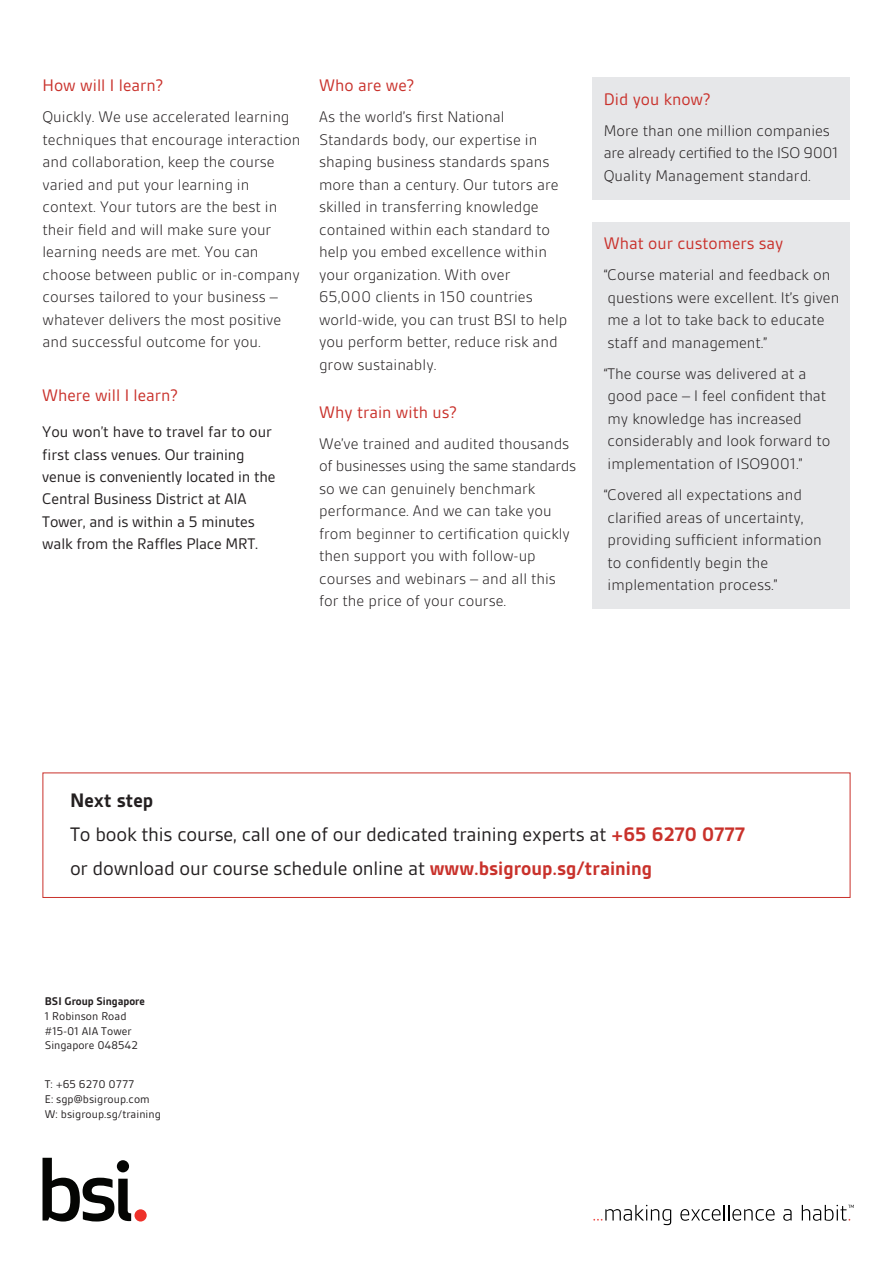
<style>
.page{position:relative;width:893px;height:1263px;background:#fff}
.page>*{position:absolute;margin:0;border:0;box-sizing:border-box;transform-origin:0 0}
.t1{font:21px/34px "BSI Gesta";letter-spacing:-.01em;color:#231f20}
.t2{font:18px "BSI Gesta";color:#c9312b}
.t3{font:300 16.5px/22.5px "BSI Gesta";color:#231f20}
.t4{font:16.5px/22.4px "BSI Gesta";letter-spacing:-.01em;color:#231f20}
.t5{font:12px/14.9px "BSI Gesta";letter-spacing:.005em;color:#231f20}
.t6{font:700 12px "BSI Gesta";letter-spacing:-.005em;color:#231f20}
.s1{font-weight:700}
.s2{font-weight:700;color:#c9312b}
</style>
<div class="page">
<div style="left:43px;top:772px;width:807px;height:126px;border:1px solid #c9312b"></div>
<div style="left:592px;top:78px;width:258px;height:122px;background:#e6e7e9"></div>
<div style="left:592px;top:222px;width:258px;height:386px;background:#e6e7e9"></div>
<svg style="left:43px;top:1158px;width:88px;height:63px"></svg>
<div style="left:134px;top:1209px;width:13px;height:12px;background:#ee312a;border-radius:50%"></div>
<svg style="left:593px;top:1205px;width:78px;height:20px"></svg>
<svg style="left:680px;top:1205px;width:95px;height:16px"></svg>
<svg style="left:783px;top:1209px;width:9px;height:12px"></svg>
<svg style="left:802px;top:1205px;width:52px;height:16px"></svg>
<p class="t2" style="left:43px;top:76px;width:122px">How will I learn?</p>
<p class="t3" style="left:43px;top:106px;width:259px">Quickly. We use accelerated learning techniques that encourage interaction and collaboration, keep the course varied and put your learning in context. Your tutors are the best in their field and will make sure your learning needs are met. You can choose between public or in-company courses tailored to your business – whatever delivers the most positive and successful outcome for you.</p>
<p class="t2" style="left:42px;top:386px;width:137px">Where will I learn?</p>
<p class="t4" style="left:42px;top:421px;width:235px">You won’t have to travel far to our first class venues. Our training venue is conveniently located in the Central Business District at AIA Tower, and is within a 5 minutes walk from the Raffles Place MRT.</p>
<p class="t2" style="left:319px;top:76px;width:97px">Who are we?</p>
<p class="t3" style="left:319px;top:106px;width:250px">As the world’s first National<br>Standards body, our expertise in shaping business standards spans more than a century. Our tutors are skilled in transferring knowledge contained within each standard to help you embed excellence within your organization. With over<br>65,000 clients in 150 countries world-wide, you can trust BSI to help you perform better, reduce risk and grow sustainably.</p>
<p class="t2" style="left:319px;top:403px;width:139px">Why train with us?</p>
<p class="t3" style="left:319px;top:432px;width:258px">We’ve trained and audited thousands of businesses using the same standards so we can genuinely benchmark performance. And we can take you from beginner to certification quickly then support you with follow-up courses and webinars – and all this for the price of your course.</p>
<p class="t2" style="left:604px;top:90px;width:108px">Did you know?</p>
<p class="t3" style="left:604px;top:119px;width:236px">More than one million companies are already certified to the ISO 9001<br>Quality Management standard.</p>
<p class="t2" style="left:604px;top:234px;width:181px">What our customers say</p>
<p class="t3" style="left:604px;top:264px;width:237px">“Course material and feedback on questions were excellent. It’s given me a lot to take back to educate staff and management.”</p>
<p class="t3" style="left:604px;top:362px;width:228px">“The course was delivered at a good pace – I feel confident that my knowledge has increased considerably and look forward to implementation of ISO9001.”</p>
<p class="t3" style="left:604px;top:483px;width:219px">“Covered all expectations and clarified areas of uncertainty, providing sufficient information to confidently begin the implementation process.”</p>
<p class="t1" style="left:70px;top:783px;width:676px"><span class="s1">Next step<br></span>To book this course, call one of our dedicated training experts at <span class="s2">+65 6270 0777 </span>or download our course schedule online at <span class="s2">www.bsigroup.sg/training</span></p>
<p class="t6" style="left:45px;top:995px;width:101px">BSI Group Singapore</p>
<p class="t5" style="left:45px;top:1008px;width:95px">1 Robinson Road #15-01 AIA Tower<br>Singapore 048542</p>
<p class="t5" style="left:45px;top:1076px;width:117px">T: +65 6270 0777<br>E: sgp@bsigroup.com<br>W: bsigroup.sg/training</p>
</div>
